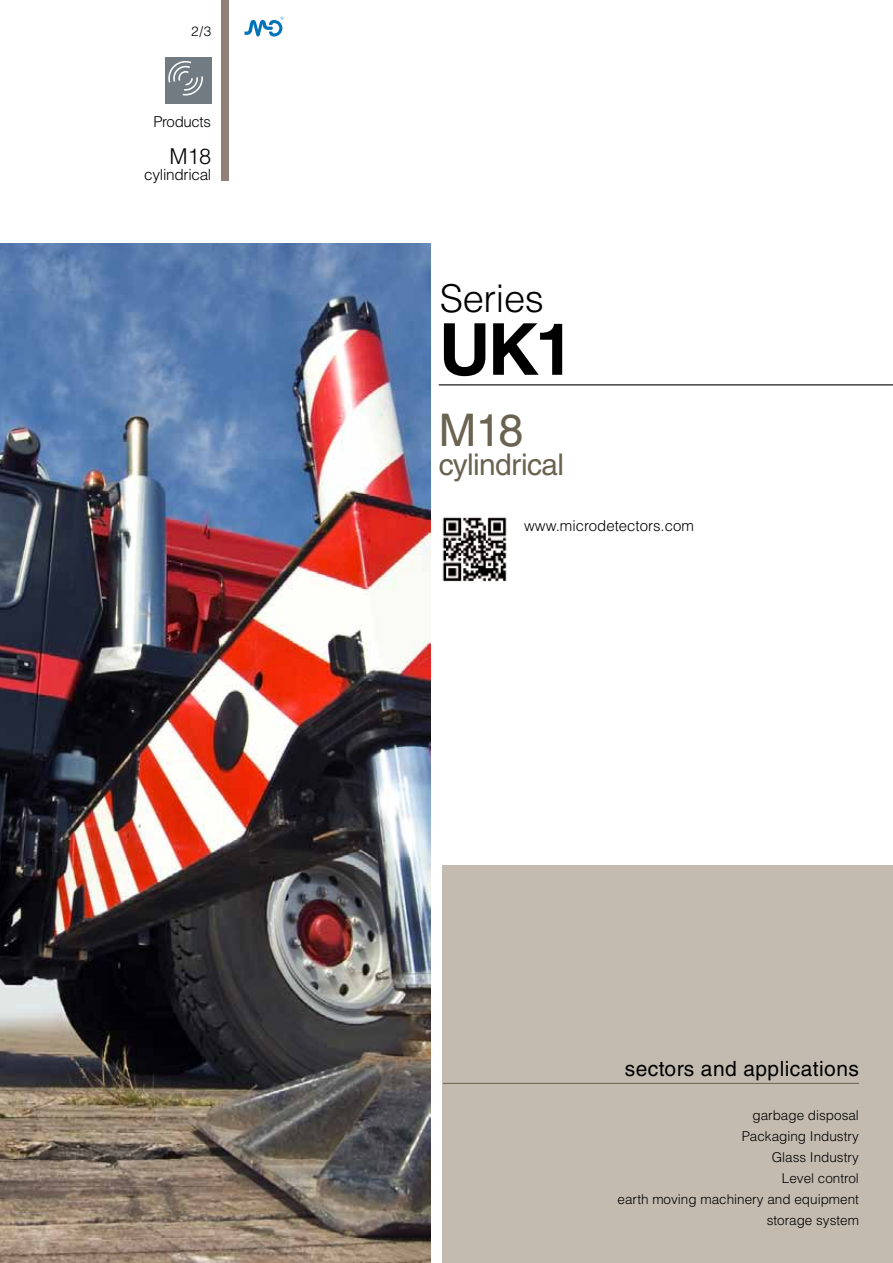
<style>
.page{position:relative;width:893px;height:1263px;background:#fff}
.page>*{position:absolute;margin:0;border:0;box-sizing:border-box;transform-origin:0 0}
.t1{font:700 71.7px "Helvetica LT Std";color:#000}
.t2{font:45px "Helvetica LT Std";color:#6b6351}
.t3{font:300 38.25px "Helvetica LT Std";letter-spacing:-.01em;color:#000}
.t4{font:29.85px "Helvetica LT Std";letter-spacing:-.02em;color:#6b6351}
.t5{font:300 21.9px "Helvetica LT Std";color:#000}
.t6{font:21px "Helvetica LT Std";letter-spacing:.02em;color:#000}
.t7{font:300 15.45px "Helvetica LT Std";letter-spacing:-.02em;color:#000}
.t8{font:300 15px "Helvetica LT Std";color:#000}
.t9{font:300 15px "Helvetica LT Std";letter-spacing:-.02em;color:#000}
.t10{font:300 13.5px/21px "Helvetica LT Std";color:#000;text-align:right}
</style>
<div class="page">
<div style="left:443px;top:865px;width:450px;height:398px;background:#c3bbaf"></div>
<div style="left:221px;top:0;width:8px;height:180px;background:#918077"></div>
<svg style="left:244px;top:17px;width:40px;height:20px"></svg>
<hr style="left:443px;top:1083px;width:416px;height:1px;background:#6b6351">
<hr style="left:439px;top:384px;width:454px;height:2px;background:#434245">
<img style="left:442px;top:517px;width:65px;height:65px">
<div style="left:165px;top:58px;width:46px;height:46px;background:#717b81"></div>
<svg style="left:168px;top:61px;width:35px;height:35px"></svg>
<img style="left:0;top:244px;width:430px;height:1019px">
<p class="t10" style="left:191px;top:21px;width:22px">2/3</p>
<p class="t9" style="left:153px;top:112px;width:59px">Products</p>
<h3 class="t5" style="left:169px;top:142px;width:44px">M18</h3>
<p class="t7" style="left:144px;top:165px;width:69px">cylindrical</p>
<h3 class="t3" style="left:440px;top:275px;width:106px">Series</h3>
<h1 class="t1" style="left:439px;top:306px;width:138px">UK1</h1>
<h2 class="t2" style="left:439px;top:404px;width:86px">M18</h2>
<h3 class="t4" style="left:439px;top:447px;width:127px">cylindrical</h3>
<p class="t8" style="left:524px;top:516px;width:171px">www.microdetectors.com</p>
<h3 class="t6" style="left:625px;top:1056px;width:236px">sectors and applications</h3>
<p class="t10" style="left:618px;top:1104px;width:243px">garbage disposal<br>Packaging Industry<br>Glass Industry<br>Level control<br>earth moving machinery and equipment storage system</p>
</div>
